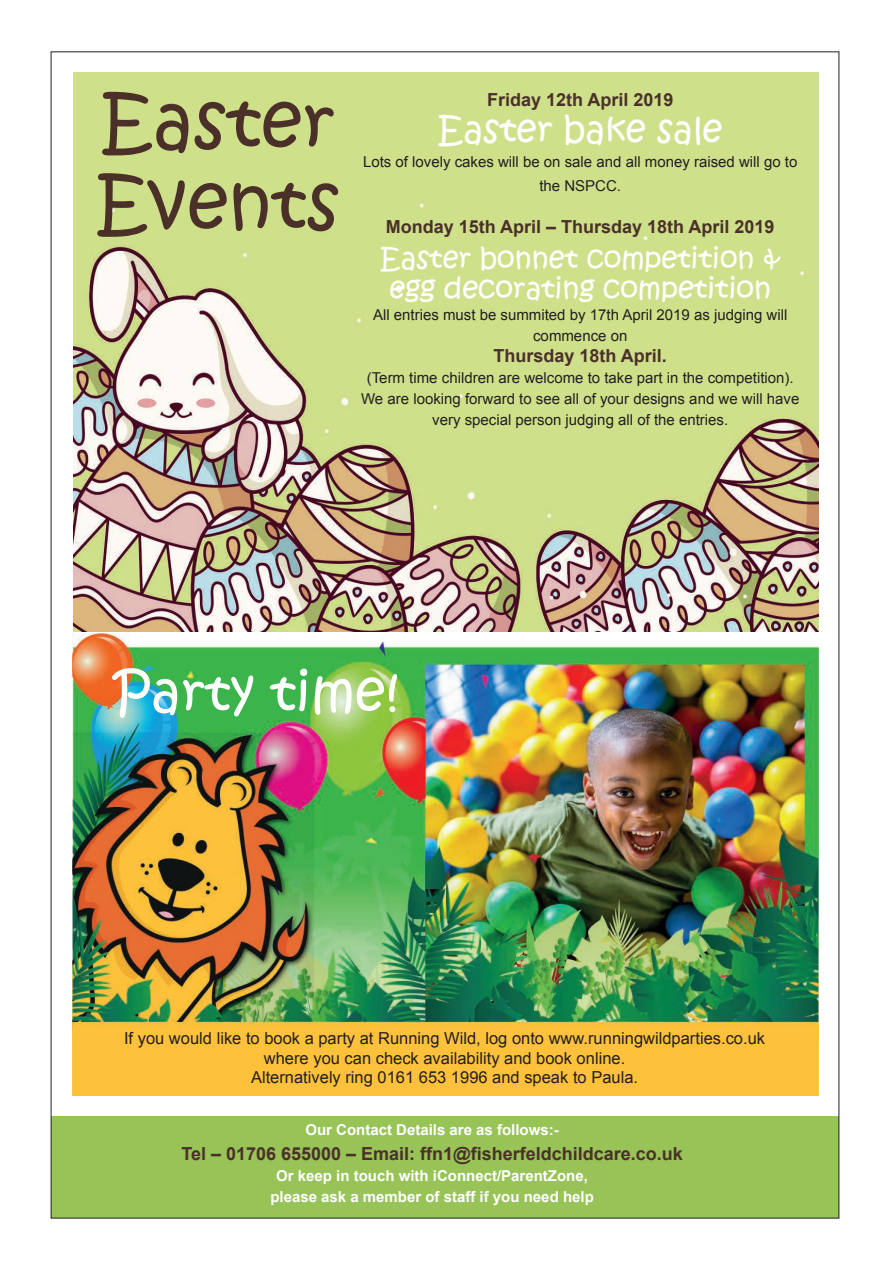
<style>
.page{position:relative;width:893px;height:1263px;background:#fff}
.page>*{position:absolute;margin:0;border:0;box-sizing:border-box;transform-origin:0 0}
.t1{font:73.2px/81.4px "Kristen ITC";color:#4b302a}
.t2{font:54px "Kristen ITC";color:#fff}
.t3{font:36px "Kristen ITC";color:#fff}
.t4{font:28.5px/30.5px "Kristen ITC";color:#fff;text-align:center}
.t5{font:700 18px "Arial";color:#4b302a}
.t6{font:16.5px/19.8px "Arial";color:#231f20;text-align:center}
.t7{font:15px/21px "Arial";color:#231f20;text-align:center}
.t8{font:700 15px/21px "Arial";color:#fff;text-align:center}
</style>
<div class="page">
<img style="left:72px;top:634px;width:746px;height:461px">
<div style="left:51px;top:1116px;width:788px;height:102px;background:#97c357"></div>
<img style="left:73px;top:72px;width:746px;height:560px">
<h1 class="t1" style="left:96px;top:83px;width:245px">Easter<br>Events</h1>
<p class="t5" style="left:487px;top:88px;width:188px">Friday 12th April 2019</p>
<h3 class="t3" style="left:438px;top:105px;width:286px">Easter bake sale</h3>
<p class="t7" style="left:363px;top:149px;width:436px;line-height:24px">Lots of lovely cakes will be on sale and all money raised will go to the NSPCC.</p>
<p class="t5" style="left:386px;top:214px;width:390px">Monday 15th April – Thursday 18th April 2019</p>
<h3 class="t4" style="left:380px;top:244px;width:401px">Easter bonnet competition &amp; egg decorating competition</h3>
<p class="t7" style="left:373px;top:305px;width:416px">All entries must be summited by 17th April 2019 as judging will commence on</p>
<p class="t5" style="left:494px;top:344px;width:175px">Thursday 18th April.</p>
<p class="t7" style="left:361px;top:368px;width:440px">(Term time children are welcome to take part in the competition).<br>We are looking forward to see all of your designs and we will have very special person judging all of the entries.</p>
<h2 class="t2" style="left:113px;top:657px;width:287px">Party time!</h2>
<p class="t6" style="left:124px;top:1028px;width:643px">If you would like to book a party at Running Wild, log onto www.runningwildparties.co.uk where you can check availability and book online.<br>Alternatively ring 0161 653 1996 and speak to Paula.</p>
<p class="t8" style="left:305px;top:1120px;width:255px">Our Contact Details are as follows:-</p>
<p class="t5" style="left:181px;top:1141px;width:503px">Tel – 01706 655000 – Email: ffn1@fisherfeldchildcare.co.uk</p>
<p class="t8" style="left:270px;top:1165px;width:325px">Or keep in touch with iConnect/ParentZone, please ask a member of staff if you need help</p>
</div>
